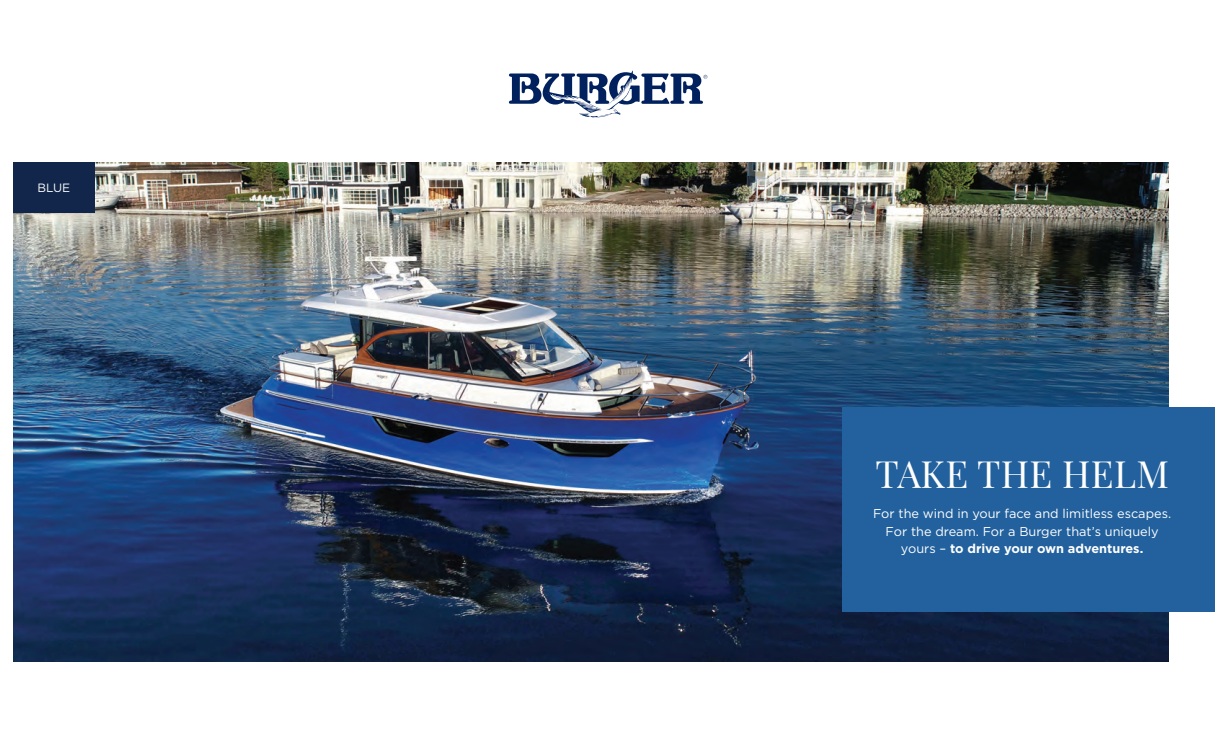
<style>
.page{position:relative;width:1215px;height:729px;background:#fff}
.page>*{position:absolute;margin:0;border:0;box-sizing:border-box;transform-origin:0 0}
.t1{font:37.5px "Playfair Display";letter-spacing:.01em;color:#fff}
.t2{font:12.75px/17.2px "Gotham";color:#fff;text-align:center}
.t3{font:12px "Gotham";color:#fff}
.s1{font-weight:700}
</style>
<div class="page">
<img style="left:14px;top:162px;width:1154px;height:500px">
<div style="left:14px;top:162px;width:81px;height:51px;background:#11264a"></div>
<svg style="left:509px;top:71px;width:198px;height:47px"></svg>
<div style="left:843px;top:407px;width:372px;height:205px;background:#22619d"></div>
<p class="t3" style="left:37px;top:180px;width:35px">BLUE</p>
<h1 class="t1" style="left:876px;top:450px;width:295px">TAKE THE HELM</h1>
<p class="t2" style="left:873px;top:505px;width:300px">For the wind in your face and limitless escapes.<br>For the dream. For a Burger that’s uniquely yours – <span class="s1">to drive your own adventures.</span></p>
</div>
